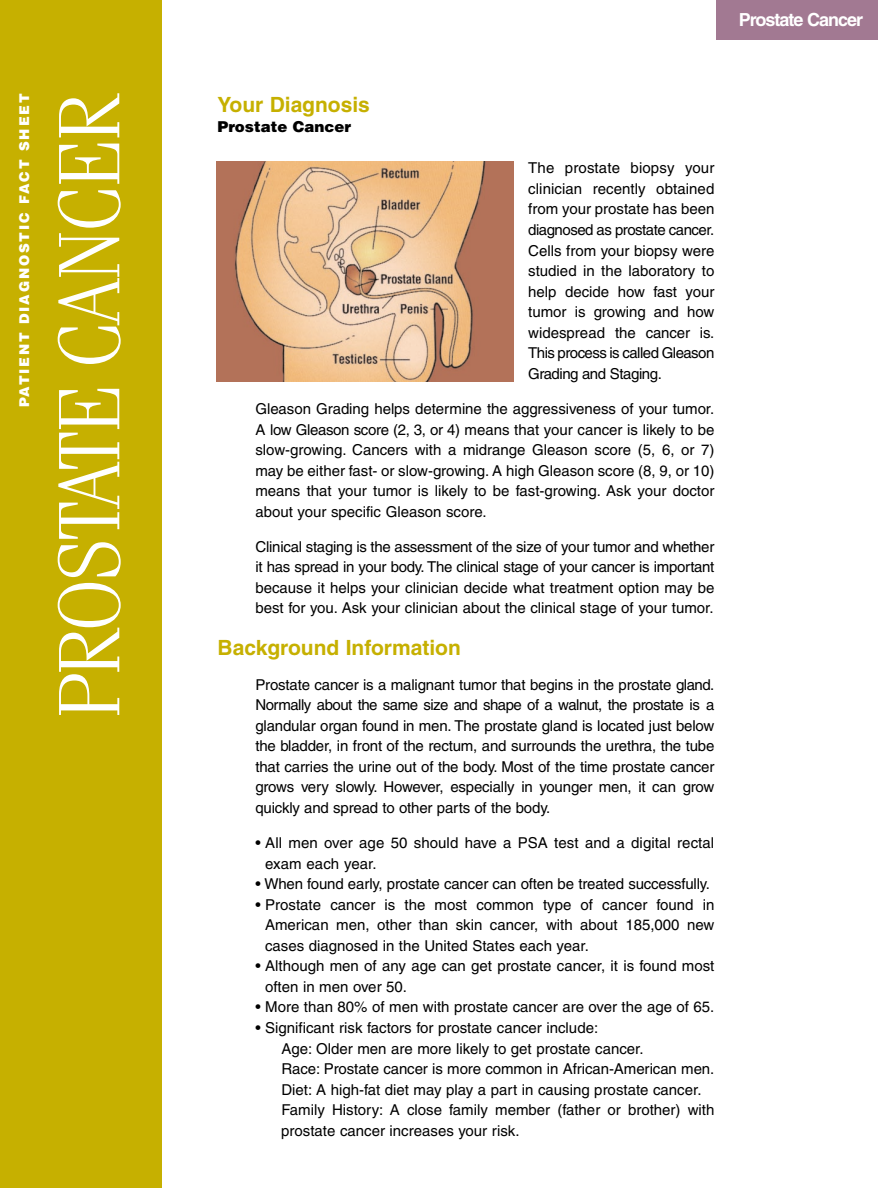
<style>
.page{position:relative;width:878px;height:1188px;background:#fff}
.page>*{position:absolute;margin:0;border:0;box-sizing:border-box;transform-origin:0 0}
.t1{font:300 87px "Fenice";letter-spacing:-.05em;color:#fff}
.t2{font:700 21px "Helvetica";color:#c6b000}
.t3{font:700 18px "Helvetica";letter-spacing:-.055em;color:#fff}
.t4{font:15px/20.5px "Helvetica";color:#000;text-align:justify}
.t5{font:900 15px "Helvetica";color:#000}
.t6{font:900 13.5px "Helvetica";letter-spacing:.135em;color:#fff}
</style>
<div class="page">
<div style="left:0;top:0;width:162px;height:1188px;background:#c6b000"></div>
<div style="left:716px;top:0;width:162px;height:40px;background:#a27992"></div>
<img style="left:216px;top:161px;width:297px;height:221px">
<p class="t6" style="left:19px;top:407px;width:315px;rotate:-90deg">PATIENT DIAGNOSTIC FACT SHEET</p>
<h1 class="t1" style="left:59px;top:720px;width:628px;rotate:-90deg">PROSTATE CANCER</h1>
<p class="t3" style="left:739px;top:13px;width:126px">Prostate Cancer</p>
<h2 class="t2" style="left:218px;top:97px;width:154px">Your Diagnosis</h2>
<p class="t5" style="left:218px;top:121px;width:135px">Prostate Cancer</p>
<p class="t4" style="left:528px;top:159px;width:188px">The prostate biopsy your clinician recently obtained from your prostate has been diagnosed as prostate cancer.<br>Cells from your biopsy were studied in the laboratory to help decide how fast your tumor is growing and how widespread the cancer is.<br>This process is called Gleason Grading and Staging.</p>
<p class="t4" style="left:255px;top:400px;width:460px">Gleason Grading helps determine the aggressiveness of your tumor.<br>A low Gleason score (2, 3, or 4) means that your cancer is likely to be slow-growing. Cancers with a midrange Gleason score (5, 6, or 7) may be either fast- or slow-growing. A high Gleason score (8, 9, or 10) means that your tumor is likely to be fast-growing. Ask your doctor about your specific Gleason score.</p>
<p class="t4" style="left:255px;top:538px;width:460px">Clinical staging is the assessment of the size of your tumor and whether it has spread in your body. The clinical stage of your cancer is important because it helps your clinician decide what treatment option may be best for you. Ask your clinician about the clinical stage of your tumor.</p>
<h2 class="t2" style="left:218px;top:639px;width:245px">Background Information</h2>
<p class="t4" style="left:255px;top:676px;width:460px">Prostate cancer is a malignant tumor that begins in the prostate gland.<br>Normally about the same size and shape of a walnut, the prostate is a glandular organ found in men. The prostate gland is located just below the bladder, in front of the rectum, and surrounds the urethra, the tube that carries the urine out of the body. Most of the time prostate cancer grows very slowly. However, especially in younger men, it can grow quickly and spread to other parts of the body.</p>
<p class="t4" style="left:265px;top:834px;width:450px;text-indent:-10px">• All men over age 50 should have a PSA test and a digital rectal exam each year.</p>
<p class="t4" style="left:255px;top:875px;width:456px">• When found early, prostate cancer can often be treated successfully.</p>
<p class="t4" style="left:265px;top:896px;width:451px;text-indent:-10px">• Prostate cancer is the most common type of cancer found in American men, other than skin cancer, with about 185,000 new cases diagnosed in the United States each year.</p>
<p class="t4" style="left:265px;top:957px;width:451px;text-indent:-10px">• Although men of any age can get prostate cancer, it is found most often in men over 50.</p>
<p class="t4" style="left:255px;top:998px;width:460px">• More than 80% of men with prostate cancer are over the age of 65.</p>
<p class="t4" style="left:281px;top:1019px;width:435px;text-align:left;text-indent:-26px">• Significant risk factors for prostate cancer include:<br>Age: Older men are more likely to get prostate cancer.<br>Race: Prostate cancer is more common in African-American men.<br>Diet: A high-fat diet may play a part in causing prostate cancer.<br>Family History: A close family member (father or brother) with prostate cancer increases your risk.</p>
</div>
